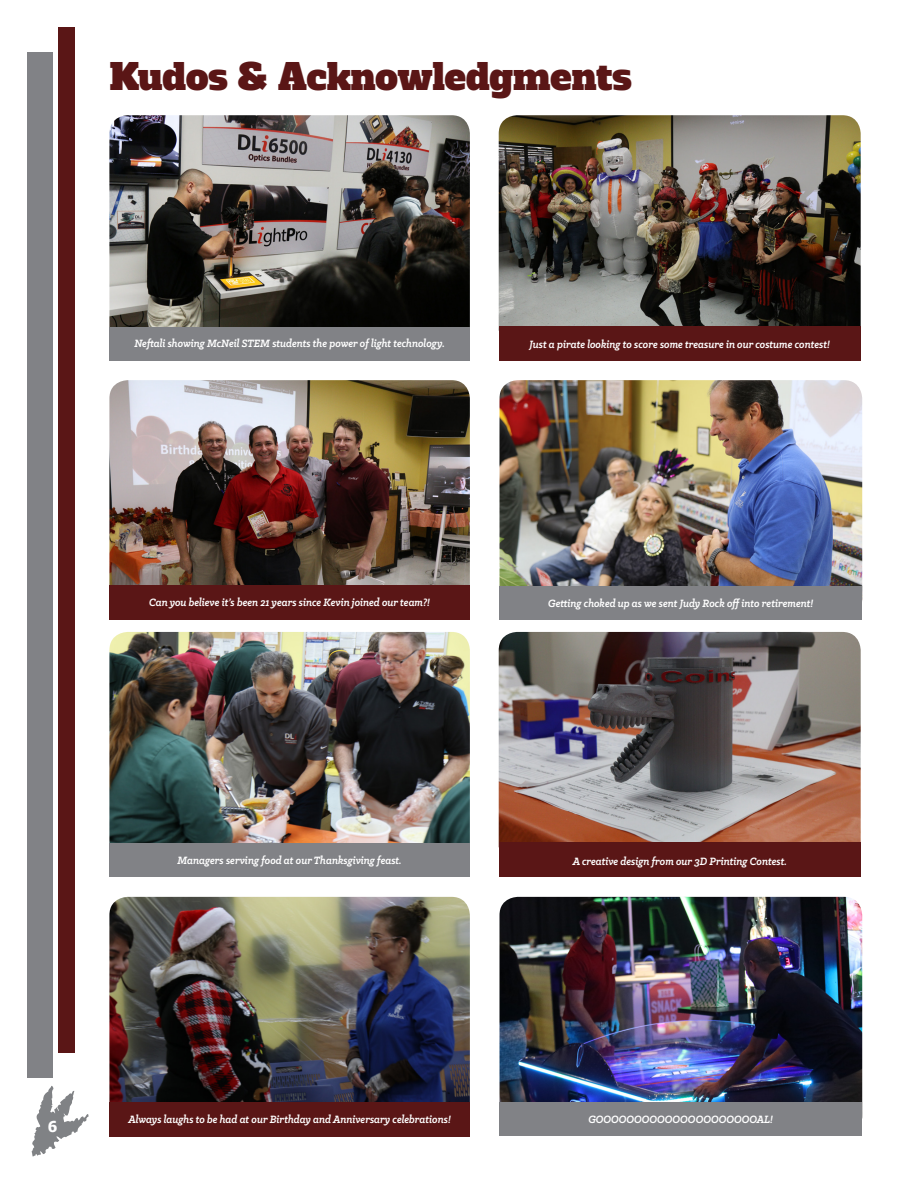
<style>
.page{position:relative;width:918px;height:1188px;background:#fff}
.page>*{position:absolute;margin:0;border:0;box-sizing:border-box;transform-origin:0 0}
.t1{font:36px "Alfa Slab One";color:#5a1616}
.t2{font:700 15px "Tahoma";color:#fff}
.t3{font:italic 700 12px "Klinic Slab";color:#fff;scale:.9 1}
</style>
<div class="page">
<div style="left:27px;top:52px;width:25px;height:1026px;background:#818286"></div>
<div style="left:58px;top:27px;width:17px;height:1026px;background:#5a1616"></div>
<svg style="left:32px;top:1086px;width:56px;height:70px"></svg>
<img style="left:109px;top:380px;width:361px;height:205px">
<div style="left:109px;top:585px;width:361px;height:35px;background:#5a1616"></div>
<img style="left:500px;top:380px;width:362px;height:206px">
<div style="left:500px;top:586px;width:362px;height:34px;background:#818286"></div>
<img style="left:499px;top:115px;width:362px;height:211px">
<img style="left:109px;top:115px;width:361px;height:212px">
<div style="left:109px;top:327px;width:361px;height:34px;background:#818286"></div>
<div style="left:499px;top:326px;width:362px;height:35px;background:#5a1616"></div>
<img style="left:109px;top:897px;width:361px;height:205px">
<div style="left:109px;top:1102px;width:361px;height:34px;background:#5a1616"></div>
<img style="left:500px;top:897px;width:362px;height:206px">
<div style="left:500px;top:1103px;width:362px;height:33px;background:#818286"></div>
<img style="left:499px;top:632px;width:362px;height:211px">
<img style="left:109px;top:632px;width:361px;height:212px">
<div style="left:109px;top:844px;width:361px;height:33px;background:#818286"></div>
<div style="left:499px;top:843px;width:362px;height:34px;background:#5a1616"></div>
<p class="t1" style="left:109px;top:53px;width:524px">Kudos &amp; Acknowledgments</p>
<p class="t3" style="left:134px;top:336px;width:346px">Neftali showing McNeil STEM students the power of light technology.</p>
<p class="t3" style="left:530px;top:336px;width:335px">Just a pirate looking to score some treasure in our costume contest!</p>
<p class="t3" style="left:149px;top:595px;width:314px">Can you believe it’s been 21 years since Kevin joined our team?!</p>
<p class="t3" style="left:548px;top:595px;width:296px">Getting choked up as we sent Judy Rock off into retirement!</p>
<p class="t3" style="left:178px;top:853px;width:250px">Managers serving food at our Thanksgiving feast.</p>
<p class="t3" style="left:573px;top:853px;width:239px">A creative design from our 3D Printing Contest.</p>
<p class="t2" style="left:48px;top:1116px;width:11px">6</p>
<p class="t3" style="left:128px;top:1112px;width:360px">Always laughs to be had at our Birthday and Anniversary celebrations!</p>
<p class="t3" style="left:588px;top:1112px;width:207px">GOOOOOOOOOOOOOOOOOOOOOAL!</p>
</div>
